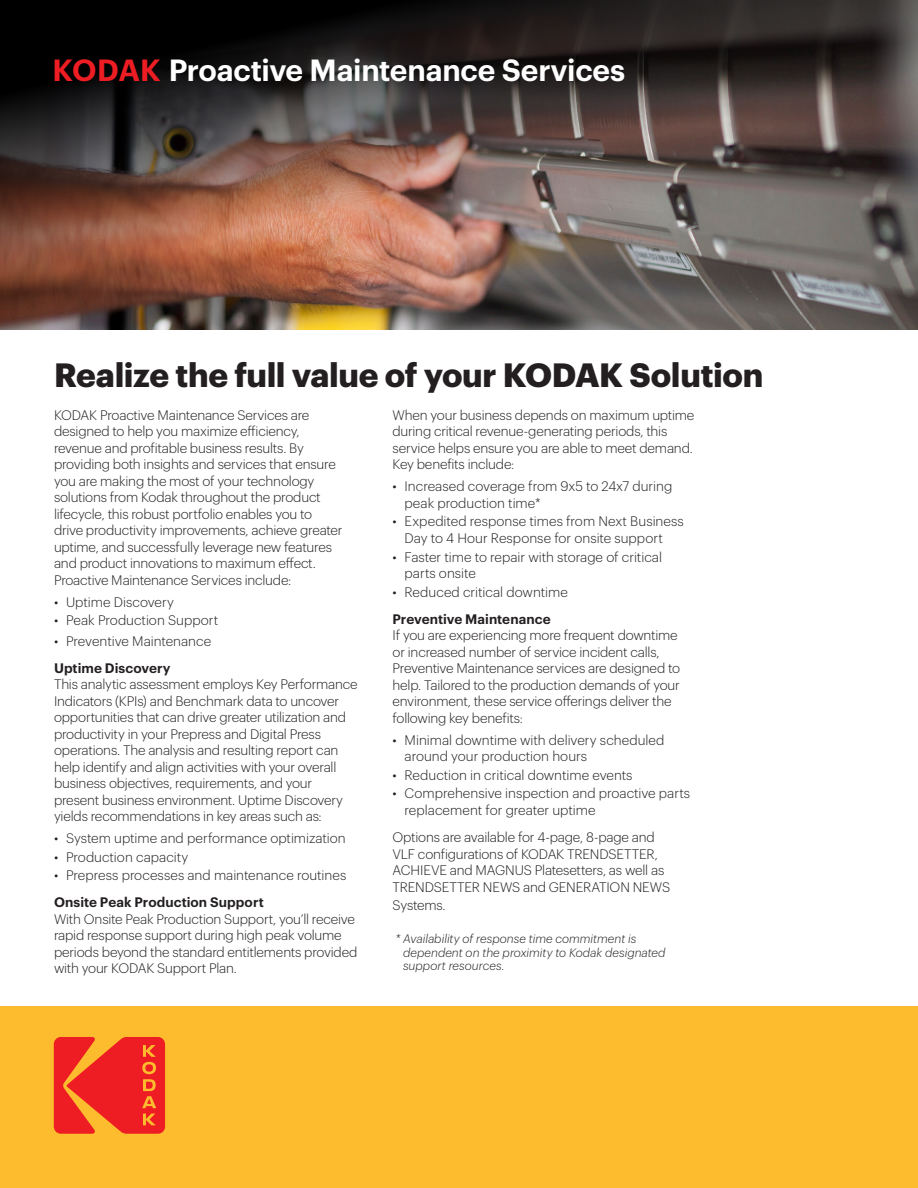
<style>
.page{position:relative;width:918px;height:1188px;background:#fff}
.page>*{position:absolute;margin:0;border:0;box-sizing:border-box;transform-origin:0 0}
.Subhead_Style_1-SB_9{font:700 33px "Graphik";letter-spacing:-.01em;color:#231f20}
.t1{font:600 30px "Graphik";letter-spacing:-.01em;color:#fff}
.Paragraph_Style_1-Li{font:300 13.5px/16.5px "Graphik";letter-spacing:-.015em;color:#231f20}
.bullet{font:300 13.5px/16.5px "Graphik";color:#231f20}
.Subhead_Style_1-SB_9-2{font:600 13.5px "Graphik";letter-spacing:.005em;color:#231f20}
.Subhead_Style_1-SB_9-3{font:italic 300 12px/13.5px "Graphik";letter-spacing:.005em;color:#231f20}
.s1{color:#ee1d23}
</style>
<div class="page">
<div style="left:0;top:1007px;width:918px;height:181px;background:#fdbb2e"></div>
<svg style="left:54px;top:1037px;width:111px;height:97px"></svg>
<img style="left:0;top:0;width:918px;height:329px">
<p class="t1" style="left:52px;top:47px;width:574px"><span class="s1">KODAK</span> Proactive Maintenance Services</p>
<p class="Subhead_Style_1-SB_9" style="left:54px;top:350px;width:711px">Realize the full value of your KODAK Solution</p>
<p class="Paragraph_Style_1-Li" style="left:54px;top:406px;width:290px">KODAK Proactive Maintenance Services are designed to help you maximize efficiency, revenue and profitable business results. By providing both insights and services that ensure you are making the most of your technology solutions from Kodak throughout the product lifecycle, this robust portfolio enables you to drive productivity improvements, achieve greater uptime, and successfully leverage new features and product innovations to maximum effect.<br>Proactive Maintenance Services include:</p>
<p class="bullet" style="left:54px;top:593px;width:121px">• Uptime Discovery</p>
<p class="bullet" style="left:54px;top:611px;width:166px">• Peak Production Support</p>
<p class="bullet" style="left:54px;top:631px;width:159px">• Preventive Maintenance</p>
<p class="Subhead_Style_1-SB_9-2" style="left:54px;top:657px;width:118px">Uptime Discovery</p>
<p class="Paragraph_Style_1-Li" style="left:54px;top:675px;width:305px">This analytic assessment employs Key Performance Indicators (KPIs) and Benchmark data to uncover opportunities that can drive greater utilization and productivity in your Prepress and Digital Press operations. The analysis and resulting report can help identify and align activities with your overall business objectives, requirements, and your present business environment. Uptime Discovery yields recommendations in key areas such as:</p>
<p class="bullet" style="left:54px;top:829px;width:293px">• System uptime and performance optimization</p>
<p class="bullet" style="left:54px;top:847px;width:136px">• Production capacity</p>
<p class="bullet" style="left:54px;top:866px;width:294px">• Prepress processes and maintenance routines</p>
<p class="Subhead_Style_1-SB_9-2" style="left:54px;top:892px;width:211px">Onsite Peak Production Support</p>
<p class="Paragraph_Style_1-Li" style="left:54px;top:909px;width:305px">With Onsite Peak Production Support, you’ll receive rapid response support during high peak volume periods beyond the standard entitlements provided with your KODAK Support Plan.</p>
<p class="Paragraph_Style_1-Li" style="left:393px;top:406px;width:303px">When your business depends on maximum uptime during critical revenue-generating periods, this service helps ensure you are able to meet demand.<br>Key benefits include:</p>
<p class="bullet" style="left:405px;top:477px;width:269px;text-indent:-12px">• Increased coverage from 9x5 to 24x7 during peak production time*</p>
<p class="bullet" style="left:405px;top:512px;width:281px;text-indent:-12px">• Expedited response times from Next Business<br>Day to 4 Hour Response for onsite support</p>
<p class="bullet" style="left:405px;top:547px;width:259px;text-indent:-12px">• Faster time to repair with storage of critical parts onsite</p>
<p class="bullet" style="left:393px;top:583px;width:177px">• Reduced critical downtime</p>
<p class="Subhead_Style_1-SB_9-2" style="left:393px;top:608px;width:160px">Preventive Maintenance</p>
<p class="Paragraph_Style_1-Li" style="left:393px;top:626px;width:289px">If you are experiencing more frequent downtime or increased number of service incident calls, Preventive Maintenance services are designed to help. Tailored to the production demands of your environment, these service offerings deliver the following key benefits:</p>
<p class="bullet" style="left:405px;top:730px;width:261px;text-indent:-12px">• Minimal downtime with delivery scheduled around your production hours</p>
<p class="bullet" style="left:393px;top:766px;width:241px">• Reduction in critical downtime events</p>
<p class="bullet" style="left:405px;top:784px;width:287px;text-indent:-12px">• Comprehensive inspection and proactive parts replacement for greater uptime</p>
<p class="Paragraph_Style_1-Li" style="left:393px;top:828px;width:279px">Options are available for 4-page, 8-page and VLF configurations of KODAK TRENDSETTER, ACHIEVE and MAGNUS Platesetters, as well as TRENDSETTER NEWS and GENERATION NEWS</p>
<p class="Paragraph_Style_1-Li" style="left:393px;top:896px;width:55px">Systems.</p>
<p class="Subhead_Style_1-SB_9-3" style="left:403px;top:931px;width:264px;text-indent:-8px">* Availability of response time commitment is dependent on the proximity to Kodak designated support resources.</p>
</div>
